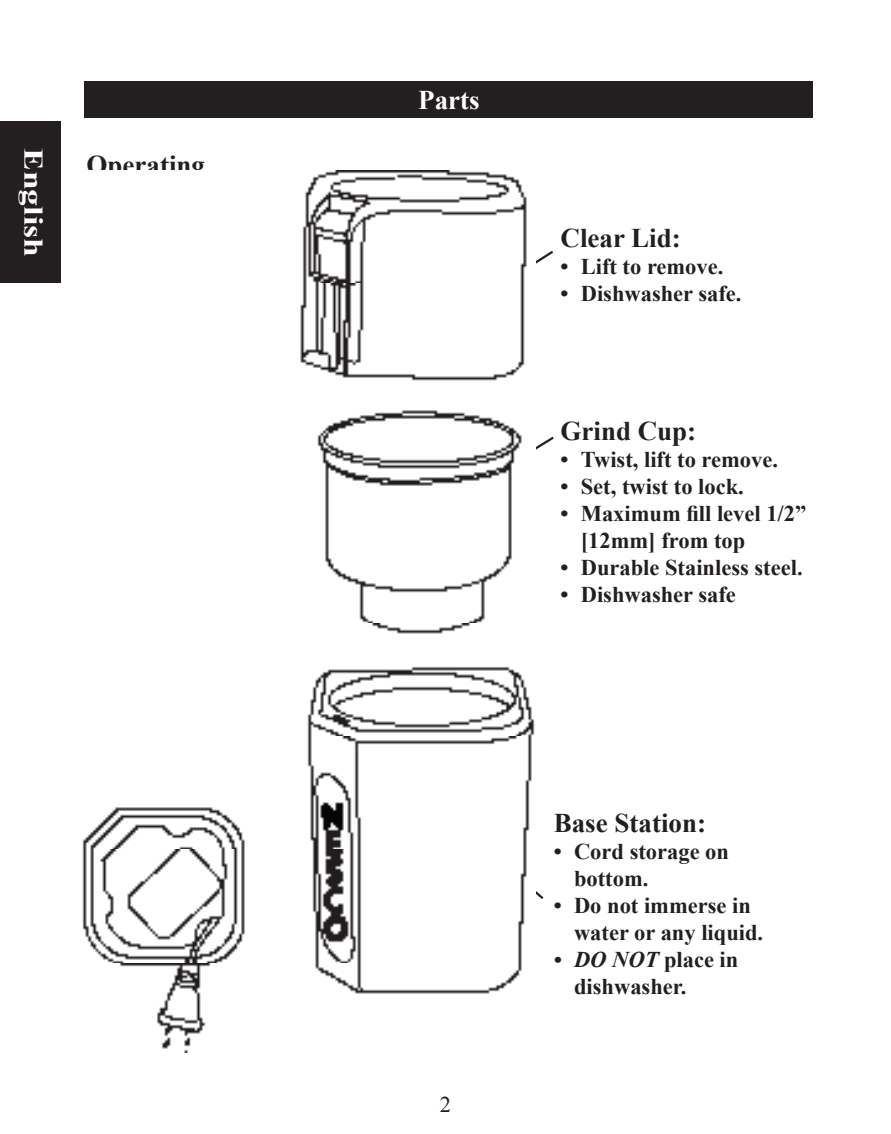
<style>
.page{position:relative;width:891px;height:1134px;background:#fff}
.page>*{position:absolute;margin:0;border:0;box-sizing:border-box;transform-origin:0 0}
.t1{font:700 27px "Times New Roman";color:#231f20}
.t2{font:700 27px "Times New Roman";color:#fff;scale:1.25 1}
.t3{font:700 27px "Times New Roman";color:#fff}
.t4{font:700 22.5px/27px "Times New Roman";color:#231f20}
.t5{font:22.5px "Times New Roman";color:#231f20}
.s1{font-style:italic}
</style>
<div class="page">
<div style="left:0;top:121px;width:61px;height:162px;background:#231f20"></div>
<div style="left:84px;top:81px;width:729px;height:37px;background:#231f20"></div>
<svg style="left:536px;top:251px;width:18px;height:13px"></svg>
<svg style="left:536px;top:436px;width:18px;height:14px"></svg>
<svg style="left:536px;top:891px;width:8px;height:8px"></svg>
<img style="left:82px;top:170px;width:453px;height:883px">
<p class="t2" style="left:52px;top:148px;width:89px;rotate:90deg">English</p>
<p class="t1" style="left:87px;top:146px;width:120px">Operating</p>
<p class="t3" style="left:418px;top:81px;width:63px">Parts</p>
<p class="t1" style="left:561px;top:220px;width:122px">Clear Lid:</p>
<p class="t4" style="left:561px;top:253px;width:164px">• Lift to remove.</p>
<p class="t4" style="left:561px;top:280px;width:183px">• Dishwasher safe.</p>
<p class="t1" style="left:561px;top:413px;width:137px">Grind Cup:</p>
<p class="t4" style="left:561px;top:446px;width:219px">• Twist, lift to remove.</p>
<p class="t4" style="left:561px;top:473px;width:185px">• Set, twist to lock.</p>
<p class="t4" style="left:581px;top:500px;width:227px;text-indent:-20px">• Maximum fill level 1/2” [12mm] from top</p>
<p class="t4" style="left:561px;top:554px;width:244px">• Durable Stainless steel.</p>
<p class="t4" style="left:561px;top:581px;width:177px">• Dishwasher safe</p>
<p class="t5" style="left:440px;top:1089px;width:13px">2</p>
<p class="t1" style="left:554px;top:804px;width:154px">Base Station:</p>
<p class="t4" style="left:574px;top:837px;width:156px;text-indent:-20px">• Cord storage on bottom.</p>
<p class="t4" style="left:574px;top:891px;width:191px;text-indent:-20px">• Do not immerse in water or any liquid.</p>
<p class="t4" style="left:574px;top:945px;width:166px;text-indent:-20px"><span class="s1">• DO NOT</span> place in dishwasher.</p>
</div>
